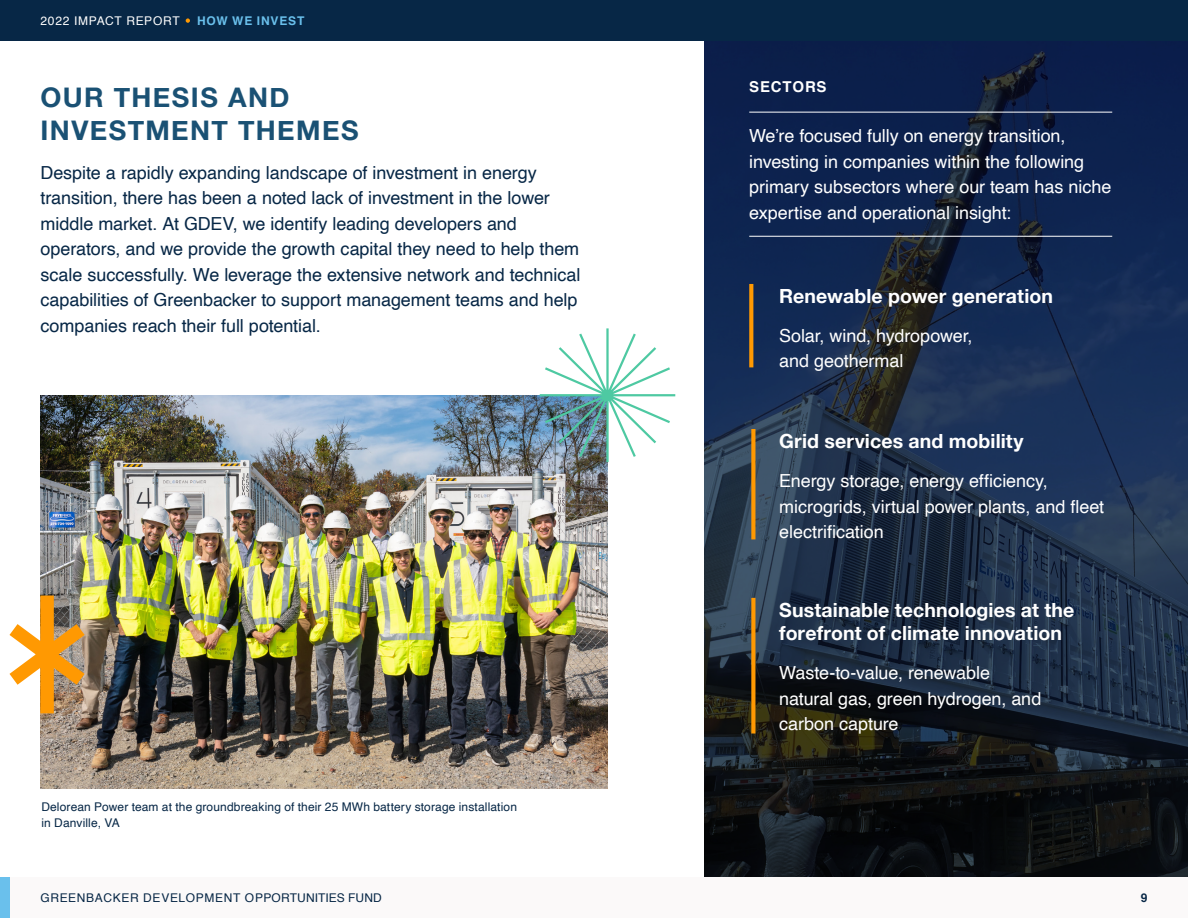
<style>
.page{position:relative;width:1188px;height:918px;background:#fff}
.page>*{position:absolute;margin:0;border:0;box-sizing:border-box;transform-origin:0 0}
.t1{font:700 27px/32.4px "Helvetica Neue";letter-spacing:.05em;color:#1a5174}
.title_name{font:700 19.5px/23.4px "Helvetica Neue";letter-spacing:.005em;color:#fff}
.highlight_body{font:18px/25.5px "Helvetica";letter-spacing:-.005em;color:#072746}
.highlight_body-2{font:18px/25.5px "Helvetica";letter-spacing:-.005em;color:#fff}
.Eyebrow{font:700 15px "Helvetica";letter-spacing:.055em;color:#fff}
.Picture_names{font:12px/16.5px "Helvetica";letter-spacing:.01em;color:#072746}
.Picture_names-2{font:12px "Helvetica";letter-spacing:.045em;color:#072746}
.t2{font:12px "Helvetica";letter-spacing:.06em;color:#fff}
.t3{font:700 12px "Helvetica";letter-spacing:.065em;color:#6ac0ec}
.t4{font:700 12px "Helvetica";color:#072746}
</style>
<div class="page">
<svg style="left:704px;top:41px;width:484px;height:836px;background:#172640"></svg>
<div style="left:0;top:0;width:1188px;height:41px;background:#072746"></div>
<div style="left:10px;top:878px;width:1178px;height:40px;background:#fbf9f9"></div>
<div style="left:0;top:878px;width:10px;height:40px;background:#6ac0ec"></div>
<svg style="left:186px;top:18px;width:4px;height:5px"></svg>
<svg style="left:751px;top:429px;width:4px;height:110px"></svg>
<svg style="left:749px;top:284px;width:4px;height:83px"></svg>
<svg style="left:751px;top:598px;width:4px;height:136px"></svg>
<img style="left:40px;top:395px;width:568px;height:393px">
<hr style="left:749px;top:112px;width:363px;height:1px;background:#fff">
<svg style="left:537px;top:328px;width:139px;height:136px"></svg>
<hr style="left:749px;top:236px;width:363px;height:1px;background:#fff">
<img style="left:9px;top:582px;width:91px;height:145px">
<p class="t2" style="left:40px;top:11px;width:141px">2022 IMPACT REPORT</p>
<p class="t3" style="left:197px;top:11px;width:109px">HOW WE INVEST</p>
<p class="t1" style="left:40px;top:82px;width:320px">OUR THESIS AND<br>INVESTMENT THEMES</p>
<p class="highlight_body" style="left:40px;top:160px;width:541px">Despite a rapidly expanding landscape of investment in energy transition, there has been a noted lack of investment in the lower middle market. At GDEV, we identify leading developers and operators, and we provide the growth capital they need to help them scale successfully. We leverage the extensive network and technical capabilities of Greenbacker to support management teams and help companies reach their full potential.</p>
<p class="Picture_names" style="left:41px;top:799px;width:477px">Delorean Power team at the groundbreaking of their 25 MWh battery storage installation in Danville, VA</p>
<p class="Eyebrow" style="left:749px;top:75px;width:79px">SECTORS</p>
<p class="highlight_body-2" style="left:749px;top:124px;width:364px">We’re focused fully on energy transition, investing in companies within the following primary subsectors where our team has niche expertise and operational insight:</p>
<p class="title_name" style="left:779px;top:285px;width:275px">Renewable power generation</p>
<p class="highlight_body-2" style="left:779px;top:323px;width:195px">Solar, wind, hydropower, and geothermal</p>
<p class="title_name" style="left:779px;top:430px;width:246px">Grid services and mobility</p>
<p class="highlight_body-2" style="left:779px;top:468px;width:326px">Energy storage, energy efficiency, microgrids, virtual power plants, and fleet electrification</p>
<p class="title_name" style="left:779px;top:599px;width:297px">Sustainable technologies at the forefront of climate innovation</p>
<p class="highlight_body-2" style="left:779px;top:661px;width:264px">Waste-to-value, renewable natural gas, green hydrogen, and carbon capture</p>
<p class="Picture_names-2" style="left:40px;top:889px;width:343px">GREENBACKER DEVELOPMENT OPPORTUNITIES FUND</p>
<p class="t4" style="left:1141px;top:888px;width:8px">9</p>
</div>
